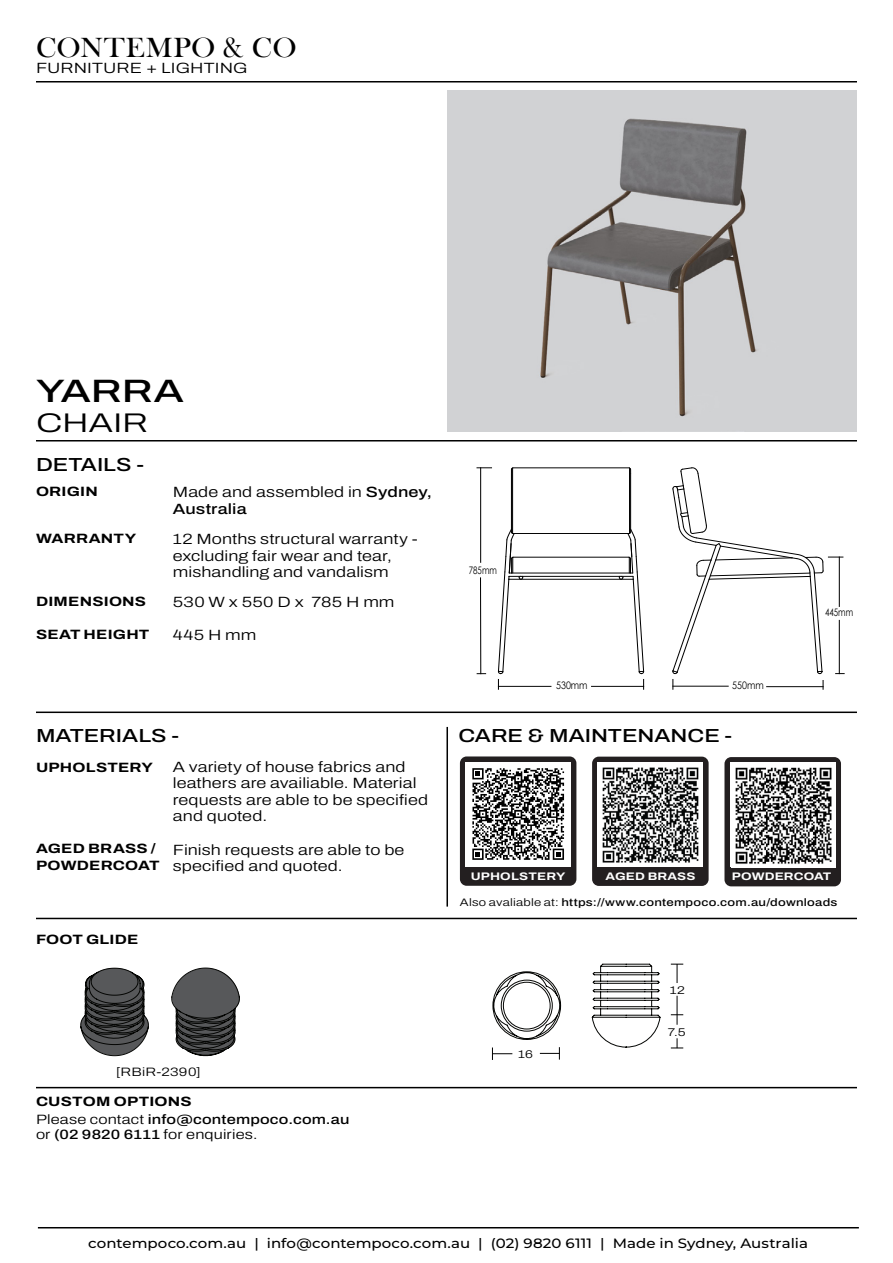
<style>
.page{position:relative;width:893px;height:1263px;background:#fff}
.page>*{position:absolute;margin:0;border:0;box-sizing:border-box;transform-origin:0 0}
.t1{font:500 32.4px "Archivo";letter-spacing:-.005em;color:#000;scale:1.33 1}
.t2{font:28.5px "Bask Old Face";letter-spacing:.025em;color:#000;scale:1.05 1}
.t3{font:300 27px "Archivo";color:#000;scale:1.33 1}
.t4{font:500 18.9px "Archivo";color:#000;scale:1.22 1}
.t5{font:300 14.85px/16.5px "Archivo";letter-spacing:.005em;color:#000;scale:1.22 1}
.t6{font:700 13.5px/16.5px "Archivo";letter-spacing:.015em;color:#000;scale:1.22 1}
.t7{font:500 13.5px "Montserrat";color:#000;scale:1.11 1}
.t8{font:500 13.5px/15px "Archivo";letter-spacing:.01em;color:#000;scale:1.22 1}
.t9{font:300 12.15px "Archivo";letter-spacing:.02em;color:#000;scale:1.22 1}
.t10{font:300 11.25px "Archivo";color:#000;scale:1.22 1}
.t11{font:700 10.95px "Archivo";letter-spacing:.01em;color:#fff;scale:1.22 1}
.t12{font:500 10.8px "Archivo";letter-spacing:.02em;color:#000;scale:1.22 1}
.t13{font:10.35px "Century Gothic";color:#000;scale:.77 1}
.t14{font:10.35px "Century Gothic";color:#000;scale:.86 1}
.s1{font-weight:500}
.s2{font-weight:300}
</style>
<div class="page">
<hr style="left:513px;top:557px;width:116px;height:1px;background:#000">
<hr style="left:509px;top:579px;width:124px;height:1px;background:#000">
<hr style="left:521px;top:576px;width:100px;height:1px;background:#000">
<hr style="left:512px;top:573px;width:118px;height:1px;background:#000">
<hr style="left:513px;top:467px;width:116px;height:1px;background:#000">
<hr style="left:514px;top:533px;width:114px;height:1px;background:#000">
<svg style="left:511px;top:467px;width:3px;height:7px"></svg>
<hr style="left:630px;top:473px;width:1px;height:56px;background:#000">
<hr style="left:511px;top:473px;width:1px;height:56px;background:#000">
<hr style="left:512px;top:468px;width:1px;height:65px;background:#000">
<hr style="left:629px;top:468px;width:1px;height:65px;background:#000">
<svg style="left:477px;top:467px;width:14px;height:1px"></svg>
<hr style="left:480px;top:468px;width:1px;height:94px;background:#000">
<hr style="left:480px;top:578px;width:1px;height:96px;background:#000">
<svg style="left:619px;top:526px;width:26px;height:163px"></svg>
<hr style="left:592px;top:686px;width:52px;height:1px;background:#000">
<svg style="left:497px;top:528px;width:26px;height:161px"></svg>
<hr style="left:498px;top:686px;width:53px;height:1px;background:#000">
<svg style="left:672px;top:467px;width:172px;height:222px"></svg>
<hr style="left:839px;top:620px;width:1px;height:54px;background:#000">
<img style="left:448px;top:90px;width:409px;height:341px">
<hr style="left:36px;top:440px;width:821px;height:1px;background:#000">
<hr style="left:36px;top:711px;width:821px;height:2px;background:#000">
<hr style="left:36px;top:918px;width:821px;height:1px;background:#000">
<hr style="left:446px;top:727px;width:2px;height:179px;background:#000">
<hr style="left:36px;top:81px;width:821px;height:2px;background:#000">
<hr style="left:38px;top:1227px;width:821px;height:1px;background:#000">
<hr style="left:36px;top:1087px;width:821px;height:1px;background:#000">
<div style="left:460px;top:756px;width:116px;height:130px;background:#231f20;border-radius:7px"></div>
<div style="left:465px;top:762px;width:106px;height:104px;background:#fff"></div>
<svg style="left:472px;top:768px;width:92px;height:92px"></svg>
<div style="left:592px;top:757px;width:117px;height:129px;background:#231f20;border-radius:7px"></div>
<div style="left:598px;top:762px;width:105px;height:104px;background:#fff"></div>
<img style="left:602px;top:767px;width:97px;height:96px">
<div style="left:724px;top:757px;width:117px;height:129px;background:#231f20;border-radius:7px"></div>
<div style="left:730px;top:762px;width:105px;height:105px;background:#fff"></div>
<img style="left:735px;top:767px;width:97px;height:97px">
<svg style="left:80px;top:967px;width:69px;height:89px"></svg>
<svg style="left:171px;top:967px;width:69px;height:90px"></svg>
<svg style="left:671px;top:1038px;width:12px;height:10px"></svg>
<svg style="left:671px;top:964px;width:12px;height:19px"></svg>
<svg style="left:671px;top:996px;width:12px;height:29px"></svg>
<svg style="left:492px;top:963px;width:169px;height:97px"></svg>
<h2 class="t2" style="left:36px;top:32px;width:250px">CONTEMPO &amp; CO</h2>
<p class="t5" style="left:36px;top:60px;width:175px">FURNITURE + LIGHTING</p>
<h1 class="t1" style="left:36px;top:366px;width:113px">YARRA</h1>
<h3 class="t3" style="left:36px;top:402px;width:86px">CHAIR</h3>
<p class="t4" style="left:36px;top:450px;width:90px">DETAILS -</p>
<p class="t6" style="left:36px;top:483px;width:52px">ORIGIN</p>
<p class="t6" style="left:36px;top:530px;width:84px">WARRANTY</p>
<p class="t5" style="left:173px;top:531px;width:202px">12 Months structural warranty - excluding fair wear and tear, mishandling and vandalism</p>
<p class="t6" style="left:36px;top:593px;width:92px">DIMENSIONS</p>
<p class="t5" style="left:173px;top:593px;width:183px">530 W x 550 D x 785 H mm</p>
<p class="t6" style="left:36px;top:626px;width:95px">SEAT HEIGHT</p>
<p class="t5" style="left:173px;top:626px;width:70px">445 H mm</p>
<p class="t5" style="left:173px;top:484px;width:214px">Made and assembled in <span class="s1">Sydney,<br>Australia</span></p>
<p class="t13" style="left:469px;top:563px;width:38px">785mm</p>
<p class="t14" style="left:556px;top:678px;width:38px">530mm</p>
<p class="t14" style="left:732px;top:678px;width:38px">550mm</p>
<p class="t4" style="left:36px;top:722px;width:119px">MATERIALS -</p>
<p class="t4" style="left:458px;top:722px;width:226px">CARE &amp; MAINTENANCE -</p>
<p class="t6" style="left:36px;top:759px;width:97px">UPHOLSTERY</p>
<p class="t5" style="left:173px;top:758px;width:211px">A variety of house fabrics and leathers are availiable. Material requests are able to be specified and quoted.</p>
<p class="t13" style="left:825px;top:605px;width:38px">445mm</p>
<p class="t6" style="left:36px;top:840px;width:103px">AGED BRASS /<br>POWDERCOAT</p>
<p class="t5" style="left:173px;top:841px;width:191px">Finish requests are able to be specified and quoted.</p>
<p class="t6" style="left:36px;top:931px;width:85px">FOOT GLIDE</p>
<p class="t9" style="left:116px;top:1062px;width:71px">[RBiR-2390]</p>
<p class="t6" style="left:36px;top:1092px;width:129px">CUSTOM OPTIONS</p>
<p class="t8" style="left:36px;top:1111px;width:259px"><span class="s2">Please contact</span> info@contempoco.com.au <span class="s2">or</span> (02 9820 6111 <span class="s2">for enquiries.</span></p>
<p class="t11" style="left:471px;top:868px;width:79px">UPHOLSTERY</p>
<p class="t11" style="left:605px;top:868px;width:75px">AGED BRASS</p>
<p class="t12" style="left:460px;top:894px;width:311px"><span class="s2">Also avaliable at:</span> https://www.contempoco.com.au/downloads</p>
<p class="t11" style="left:732px;top:868px;width:83px">POWDERCOAT</p>
<p class="t10" style="left:670px;top:982px;width:14px">12</p>
<p class="t10" style="left:518px;top:1046px;width:14px">16</p>
<p class="t10" style="left:668px;top:1023px;width:16px">7.5</p>
<p class="t7" style="left:88px;top:1234px;width:650px">contempoco.com.au | info@contempoco.com.au | (02) 9820 6111 | Made in Sydney, Australia</p>
</div>
